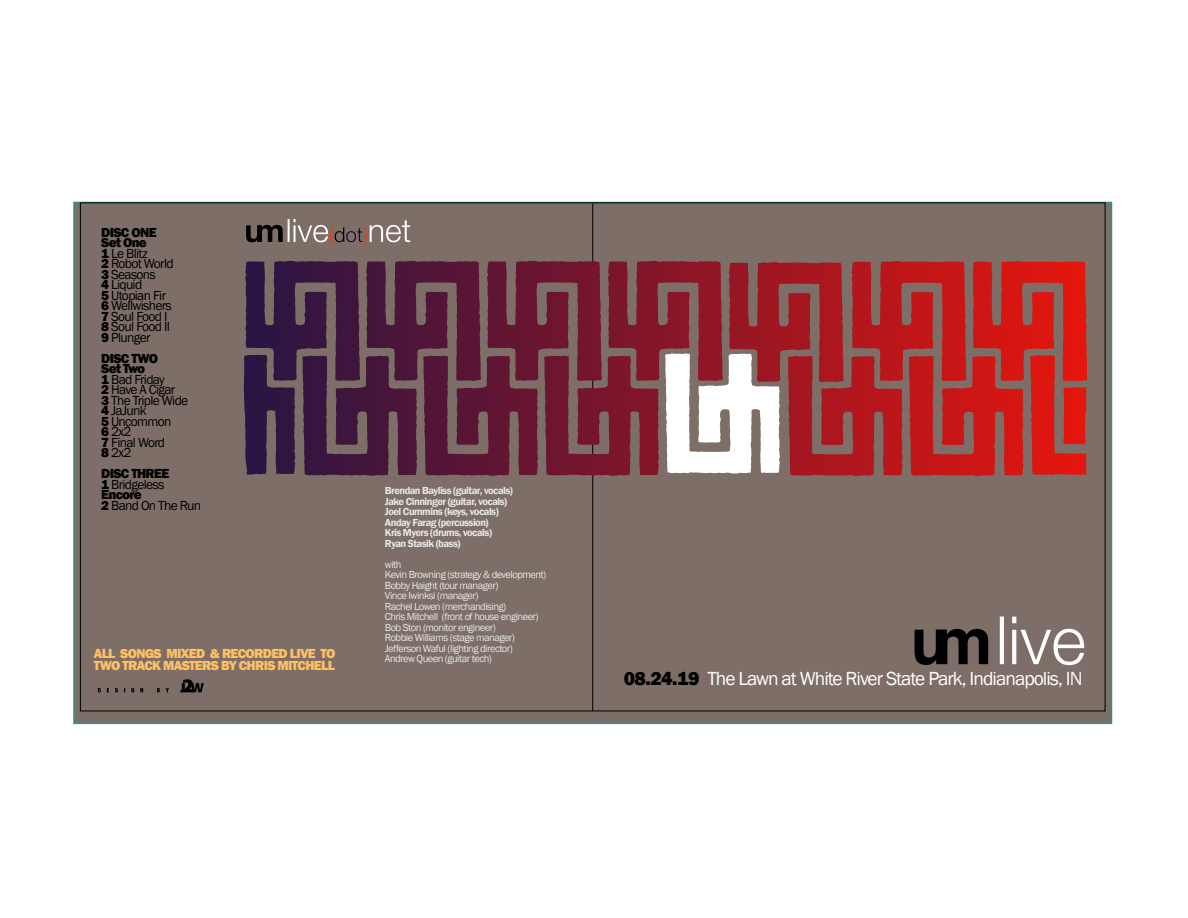
<style>
.page{position:relative;width:1188px;height:918px;background:#fff}
.page>*{position:absolute;margin:0;border:0;box-sizing:border-box;transform-origin:0 0}
.t1{font:19.5px "Franklin Gothic";letter-spacing:-.05em;color:#fff}
.t2{font:13.5px/10.5px "Franklin Gothic";letter-spacing:-.05em;color:#000}
.t3{font:800 13.5px "Franklin Gothic";letter-spacing:-.05em;color:#febf65}
.t4{font:10.5px/10.5px "Franklin Gothic";letter-spacing:-.05em;color:#e6e6e6}
.t5{font:600 10.5px/10.5px "Franklin Gothic";letter-spacing:-.05em;color:#e6e6e6}
.s1{font-weight:800}
.s2{font-weight:800;color:#000}
</style>
<div class="page">
<svg style="left:73px;top:201px;width:1040px;height:524px;background:#7b8078"></svg>
<svg style="left:80px;top:202px;width:1025px;height:509px;background:#7d615d"></svg>
<svg style="left:592px;top:203px;width:1px;height:508px"></svg>
<svg style="left:246px;top:225px;width:37px;height:17px"></svg>
<hr style="left:288px;top:219px;width:2px;height:23px;background:#fff">
<svg style="left:294px;top:219px;width:116px;height:27px;background:#8d7e78"></svg>
<svg style="left:915px;top:629px;width:73px;height:36px;background:#332d2a"></svg>
<hr style="left:1000px;top:617px;width:4px;height:47px;background:#fff">
<svg style="left:1012px;top:630px;width:4px;height:34px"></svg>
<svg style="left:1012px;top:617px;width:4px;height:6px"></svg>
<svg style="left:1021px;top:629px;width:63px;height:36px"></svg>
<svg style="left:98px;top:688px;width:3px;height:4px"></svg>
<svg style="left:115px;top:688px;width:3px;height:4px"></svg>
<svg style="left:131px;top:688px;width:3px;height:4px"></svg>
<svg style="left:140px;top:688px;width:3px;height:4px"></svg>
<svg style="left:157px;top:688px;width:3px;height:4px"></svg>
<svg style="left:166px;top:688px;width:3px;height:4px"></svg>
<svg style="left:180px;top:679px;width:24px;height:13px"></svg>
<svg style="left:244px;top:354px;width:842px;height:121px;background:#8d434d"></svg>
<p class="t2" style="left:101px;top:227px;width:74px"><span class="s1">DISC ONE<br>Set One<br>1</span> Le Blitz<br><span class="s1">2</span> Robot World<br><span class="s1">3</span> Seasons<br><span class="s1">4</span> Liquid<br><span class="s1">5</span> Utopian Fir<br><span class="s1">6</span> Wellwishers<br><span class="s1">7</span> Soul Food I<br><span class="s1">8</span> Soul Food II<br><span class="s1">9</span> Plunger</p>
<p class="t2" style="left:101px;top:353px;width:89px"><span class="s1">DISC TWO<br>Set Two<br>1</span> Bad Friday<br><span class="s1">2</span> Have A Cigar<br><span class="s1">3</span> The Triple Wide<br><span class="s1">4</span> JaJunk<br><span class="s1">5</span> Uncommon<br><span class="s1">6</span> 2x2<br><span class="s1">7</span> Final Word<br><span class="s1">8</span> 2x2</p>
<p class="t2" style="left:101px;top:469px;width:101px"><span class="s1">DISC THREE<br>1</span> Bridgeless<br><span class="s1">Encore<br>2</span> Band On The Run</p>
<p class="t3" style="left:94px;top:645px;width:243px">ALL SONGS MIXED &amp; RECORDED LIVE TO</p>
<p class="t3" style="left:94px;top:657px;width:243px">TWO TRACK MASTERS BY CHRIS MITCHELL</p>
<p class="t5" style="left:385px;top:486px;width:130px">Brendan Bayliss (guitar, vocals)<br>Jake Cinninger (guitar, vocals)<br>Joel Cummins (keys, vocals)<br>Anday Farag (percussion)<br>Kris Myers (drums, vocals)<br>Ryan Stasik (bass)</p>
<p class="t4" style="left:385px;top:559px;width:163px">with<br>Kevin Browning (strategy &amp; development)<br>Bobby Haight (tour manager)<br>Vince Iwinksi (manager)<br>Rachel Lowen (merchandising)<br>Chris Mitchell (front of house engineer)<br>Bob Ston (monitor engineer)<br>Robbie Williams (stage manager)<br>Jefferson Waful (lighting director)</p>
<p class="t4" style="left:385px;top:654px;width:109px">Andrew Queen (guitar tech)</p>
<h1 class="t1" style="left:624px;top:667px;width:460px"><span class="s2">08.24.19</span> The Lawn at White River State Park, Indianapolis, IN</h1>
</div>
